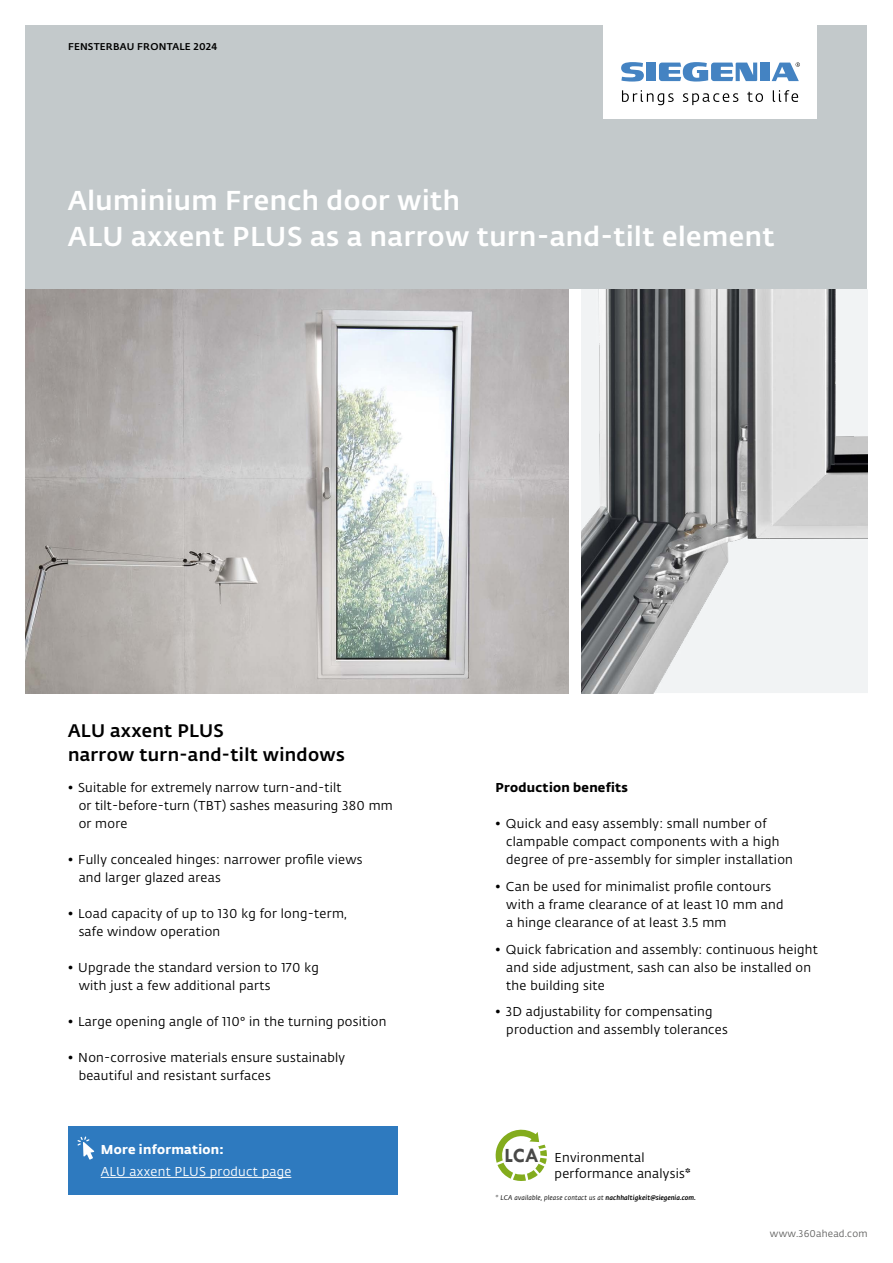
<style>
.page{position:relative;width:893px;height:1263px;background:#fff}
.page>*{position:absolute;margin:0;border:0;box-sizing:border-box;transform-origin:0 0}
.t1{font:500 27px/36px "Fedra Sans Alt Pro";letter-spacing:.02em;color:#fff}
.t2{font:700 20.4px "Tw Cen";color:#494948}
.t3{font:500 18px/24px "Fedra Sans Alt Pro";letter-spacing:.02em;color:#000}
.t4{font:12.75px/18px "Fedra Sans Alt Pro";letter-spacing:.02em;color:#000}
.t5{font:12.75px "Fedra Sans Alt Pro";letter-spacing:.02em;color:#fff}
.t6{font:700 12.75px "Fedra Sans Alt Pro";letter-spacing:.02em;color:#000}
.t7{font:700 12.75px "Fedra Sans Alt Pro";letter-spacing:.02em;color:#fff}
.t8{font:500 9.75px "Fedra Sans Alt Pro";letter-spacing:.02em;color:#000}
.t9{font:9.75px "Fedra Sans Alt Pro";letter-spacing:.02em;color:#636362}
.t10{font:italic 6.75px "Fedra Sans Alt Pro";letter-spacing:.02em;color:#000}
.s1{font-weight:700}
.s2{font-weight:500}
</style>
<div class="page">
<div style="left:26px;top:26px;width:841px;height:263px;background:#c3c9cb"></div>
<div style="left:603px;top:0;width:213px;height:118px;background:#fff"></div>
<svg style="left:622px;top:90px;width:52px;height:15px"></svg>
<svg style="left:683px;top:93px;width:55px;height:12px"></svg>
<svg style="left:747px;top:92px;width:16px;height:10px"></svg>
<svg style="left:773px;top:90px;width:25px;height:12px"></svg>
<div style="left:646px;top:63px;width:10px;height:18px;background:#4483c2"></div>
<svg style="left:621px;top:62px;width:23px;height:20px"></svg>
<div style="left:760px;top:63px;width:10px;height:18px;background:#4483c2"></div>
<svg style="left:659px;top:62px;width:98px;height:20px"></svg>
<svg style="left:772px;top:62px;width:28px;height:19px"></svg>
<img style="left:26px;top:289px;width:542px;height:404px">
<img style="left:581px;top:289px;width:286px;height:404px">
<div style="left:68px;top:1127px;width:329px;height:68px;background:#2e7abf"></div>
<hr style="left:101px;top:1177px;width:190px;height:1px;background:#fff">
<svg style="left:78px;top:1136px;width:16px;height:24px"></svg>
<svg style="left:495px;top:1129px;width:52px;height:52px"></svg>
<p class="t8" style="left:68px;top:39px;width:151px">FENSTERBAU FRONTALE 2024</p>
<h1 class="t1" style="left:68px;top:181px;width:708px">Aluminium French door with<br>ALU axxent PLUS as a narrow turn-and-tilt element</h1>
<h3 class="t3" style="left:68px;top:717px;width:278px">ALU axxent PLUS<br>narrow turn-and-tilt windows</h3>
<p class="t4" style="left:79px;top:778px;width:316px;text-indent:-11px">• Suitable for extremely narrow turn-and-tilt<br>or tilt-before-turn (TBT) sashes measuring 380 mm or more</p>
<p class="t4" style="left:79px;top:850px;width:285px;text-indent:-11px">• Fully concealed hinges: narrower profile views and larger glazed areas</p>
<p class="t4" style="left:79px;top:904px;width:270px;text-indent:-11px">• Load capacity of up to 130 kg for long-term, safe window operation</p>
<p class="t4" style="left:79px;top:958px;width:242px;text-indent:-11px">• Upgrade the standard version to 170 kg with just a few additional parts</p>
<p class="t4" style="left:68px;top:1012px;width:320px">• Large opening angle of 110° in the turning position</p>
<p class="t4" style="left:79px;top:1048px;width:268px;text-indent:-11px">• Non-corrosive materials ensure sustainably beautiful and resistant surfaces</p>
<p class="t7" style="left:101px;top:1139px;width:124px">More information:</p>
<p class="t5" style="left:101px;top:1163px;width:192px">ALU axxent PLUS product page</p>
<p class="t6" style="left:496px;top:778px;width:134px">Production benefits</p>
<p class="t4" style="left:506px;top:815px;width:288px;text-indent:-11px">• Quick and easy assembly: small number of clampable compact components with a high degree of pre-assembly for simpler installation</p>
<p class="t4" style="left:506px;top:877px;width:279px;text-indent:-11px">• Can be used for minimalist profile contours with a frame clearance of at least 10 mm and a hinge clearance of at least 3.5 mm</p>
<p class="t4" style="left:506px;top:940px;width:313px;text-indent:-11px">• Quick fabrication and assembly: continuous height and side adjustment, sash can also be installed on the building site</p>
<p class="t4" style="left:506px;top:1002px;width:223px;text-indent:-11px">• 3D adjustability for compensating production and assembly tolerances</p>
<h2 class="t2" style="left:504px;top:1143px;width:36px">LCA</h2>
<p class="t4" style="left:555px;top:1149px;width:138px;line-height:15.8px">Environmental performance analysis<span class="s1">*</span></p>
<p class="t10" style="left:496px;top:1193px;width:202px">* LCA available, please contact us at <span class="s2">nachhaltigkeit@siegenia.com.</span></p>
<p class="t9" style="left:770px;top:1227px;width:99px">www.360ahead.com</p>
</div>
